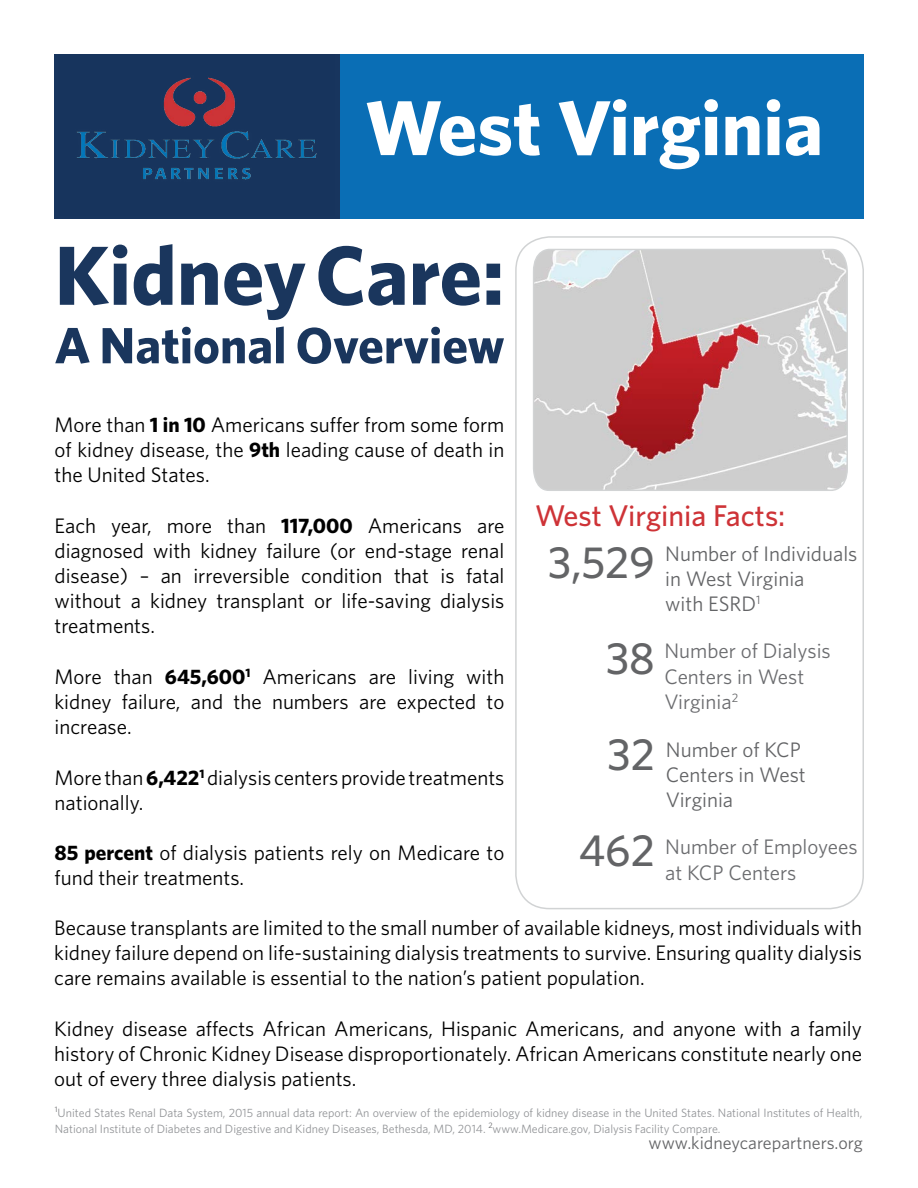
<style>
.page{position:relative;width:918px;height:1188px;background:#fff}
.page>*{position:absolute;margin:0;border:0;box-sizing:border-box;transform-origin:0 0}
.t1{font:700 84px "Whitney HTF";color:#1a365d}
.t2{font:700 78px "Whitney HTF";color:#fff}
.t3{font:700 51px "Whitney HTF";color:#1a365d}
.t4{font:500 45px/96px "Whitney HTF";color:#636466;text-align:right}
.t5{font:500 30px "Whitney HTF";color:#ce3337}
.t6{font:21px/25.2px "Whitney HTF";color:#000;text-align:justify}
.t7{font:21px/25.2px "Whitney HTF";color:#636466}
.t8{font:21px/25.2px "Whitney HTF";color:#6b6c6f}
.t9{font:18px "Whitney HTF";color:#636466}
.t10{font:12px/16.2px "Whitney HTF";color:#939598}
.s1{font-weight:700}
</style>
<div class="page">
<div style="left:55px;top:54px;width:285px;height:164px;background:#18355e"></div>
<div style="left:340px;top:54px;width:524px;height:164px;background:#0a6eb5"></div>
<img style="left:77px;top:77px;width:240px;height:103px">
<div style="left:515px;top:236px;width:349px;height:673px;border:2px solid #d1d3d4;border-radius:34px"></div>
<svg style="left:533px;top:248px;width:315px;height:243px;background:#cdbbbc"></svg>
<h2 class="t2" style="left:365px;top:81px;width:460px">West Virginia</h2>
<h1 class="t1" style="left:55px;top:225px;width:451px">Kidney Care:</h1>
<h3 class="t3" style="left:55px;top:315px;width:451px">A National Overview</h3>
<p class="t6" style="left:55px;top:411px;width:451px">More than <span class="s1">1 in 10</span> Americans suffer from some form of kidney disease, the <span class="s1">9th</span> leading cause of death in the United States.</p>
<p class="t6" style="left:55px;top:512px;width:451px">Each year, more than <span class="s1">117,000</span> Americans are diagnosed with kidney failure (or end-stage renal disease) – an irreversible condition that is fatal without a kidney transplant or life-saving dialysis treatments.</p>
<p class="t6" style="left:55px;top:663px;width:451px">More than <span class="s1">645,600</span><sup>1</sup> Americans are living with kidney failure, and the numbers are expected to increase.</p>
<p class="t6" style="left:55px;top:764px;width:451px">More than <span class="s1">6,422</span><sup>1</sup> dialysis centers provide treatments nationally.</p>
<p class="t6" style="left:55px;top:840px;width:451px"><span class="s1">85 percent</span> of dialysis patients rely on Medicare to fund their treatments.</p>
<h3 class="t5" style="left:535px;top:497px;width:252px">West Virginia Facts:</h3>
<p class="t7" style="left:665px;top:540px;width:194px">Number of Individuals in West Virginia<br>with ESRD<sup>1</sup></p>
<p class="t8" style="left:664px;top:638px;width:168px">Number of Dialysis<br>Centers in West<br>Virginia<sup>2</sup></p>
<h3 class="t4" style="left:548px;top:513px;width:108px">3,529<br>38<br>32<br>462</h3>
<p class="t7" style="left:666px;top:736px;width:141px">Number of KCP<br>Centers in West<br>Virginia</p>
<p class="t8" style="left:665px;top:834px;width:194px">Number of Employees at KCP Centers</p>
<p class="t6" style="left:54px;top:914px;width:809px">Because transplants are limited to the small number of available kidneys, most individuals with kidney failure depend on life-sustaining dialysis treatments to survive. Ensuring quality dialysis care remains available is essential to the nation’s patient population.</p>
<p class="t6" style="left:54px;top:1015px;width:809px">Kidney disease affects African Americans, Hispanic Americans, and anyone with a family history of Chronic Kidney Disease disproportionately. African Americans constitute nearly one out of every three dialysis patients.</p>
<p class="t10" style="left:55px;top:1104px;width:809px"><sup>1</sup>United States Renal Data System, 2015 annual data report: An overview of the epidemiology of kidney disease in the United States. National Institutes of Health,<br>National Institute of Diabetes and Digestive and Kidney Diseases, Bethesda, MD, 2014. <sup>2</sup>www.Medicare.gov, Dialysis Facility Compare.</p>
<p class="t9" style="left:649px;top:1132px;width:216px">www.kidneycarepartners.org</p>
</div>
